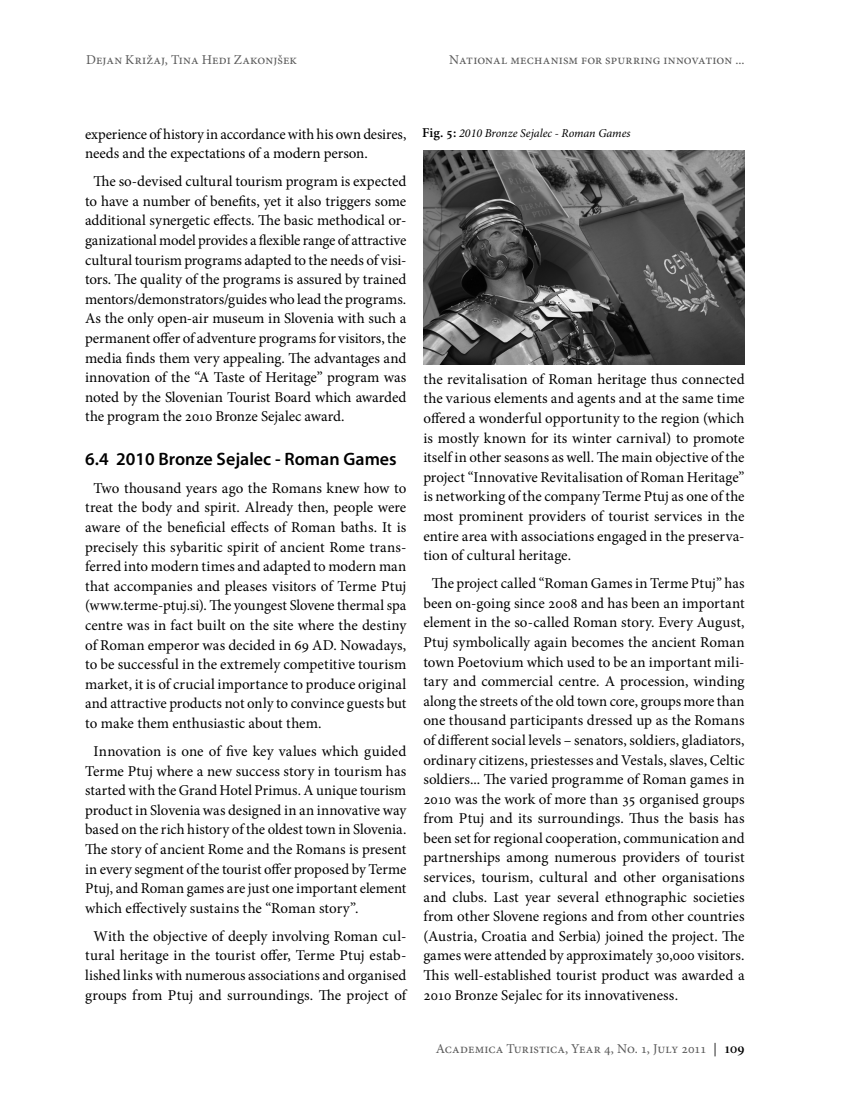
<style>
.page{position:relative;width:851px;height:1106px;background:#fff}
.page>*{position:absolute;margin:0;border:0;box-sizing:border-box;transform-origin:0 0}
.t1{font:600 18px "Myriad Pro";color:#000}
.t2{font:15px/19.6px "Minion Pro";color:#000;text-align:justify}
.t3{font:13.5px "Minion Pro";letter-spacing:.005em;color:#5a5a5a}
.t4{font:italic 12px "Minion Pro";letter-spacing:-.005em;color:#000}
.s1{font-weight:600;font-style:normal;font-size:13.5px}
.s2{font-family:"Minion Pro Semibold Disp";color:#000}
</style>
<div class="page">
<img style="left:423px;top:150px;width:321px;height:214px">
<p class="t3" style="left:86px;top:54px;width:213px">Dejan Križaj, Tina Hedi Zakonjšek</p>
<p class="t3" style="left:449px;top:54px;width:297px">National mechanism for spurring innovation ...</p>
<p class="t2" style="left:85px;top:125px;width:323px">experience of history in accordance with his own desires, needs and the expectations of a modern person.</p>
<p class="t2" style="left:85px;top:173px;width:323px;text-indent:9px">The so-devised cultural tourism program is expected to have a number of benefits, yet it also triggers some additional synergetic effects. The basic methodical or&shy;ganizational model provides a flexible range of attractive cultural tourism programs adapted to the needs of visi&shy;tors. The quality of the programs is assured by trained mentors/demonstrators/guides who lead the programs.<br>As the only open-air museum in Slovenia with such a permanent offer of adventure programs for visitors, the media finds them very appealing. The advantages and innovation of the “A Taste of Heritage” program was noted by the Slovenian Tourist Board which awarded the program the 2010 Bronze Sejalec award.</p>
<p class="t1" style="left:85px;top:452px;width:313px">6.4 2010 Bronze Sejalec - Roman Games</p>
<p class="t2" style="left:85px;top:479px;width:323px;text-indent:9px">Two thousand years ago the Romans knew how to treat the body and spirit. Already then, people were aware of the beneficial effects of Roman baths. It is precisely this sybaritic spirit of ancient Rome trans&shy;ferred into modern times and adapted to modern man that accompanies and pleases visitors of Terme Ptuj (www.terme-ptuj.si). The youngest Slovene thermal spa centre was in fact built on the site where the destiny of Roman emperor was decided in 69 AD. Nowadays, to be successful in the extremely competitive tourism market, it is of crucial importance to produce original and attractive products not only to convince guests but to make them enthusiastic about them.</p>
<p class="t2" style="left:85px;top:742px;width:323px;text-indent:9px">Innovation is one of five key values which guided Terme Ptuj where a new success story in tourism has started with the Grand Hotel Primus. A unique tourism product in Slovenia was designed in an innovative way based on the rich history of the oldest town in Slovenia.<br>The story of ancient Rome and the Romans is present in every segment of the tourist offer proposed by Terme Ptuj, and Roman games are just one important element which effectively sustains the “Roman story”.</p>
<p class="t2" style="left:85px;top:927px;width:324px;text-align:center">With the objective of deeply involving Roman cul&shy;tural heritage in the tourist offer, Terme Ptuj estab&shy;lished links with numerous associations and organised groups from Ptuj and surroundings. The project of</p>
<p class="t4" style="left:422px;top:129px;width:209px"><span class="s1">Fig. 5:</span> 2010 Bronze Sejalec - Roman Games</p>
<p class="t2" style="left:423px;top:370px;width:323px">the revitalisation of Roman heritage thus connected the various elements and agents and at the same time offered a wonderful opportunity to the region (which is mostly known for its winter carnival) to promote itself in other seasons as well. The main objective of the project “Innovative Revitalisation of Roman Heritage” is networking of the company Terme Ptuj as one of the most prominent providers of tourist services in the entire area with associations engaged in the preserva&shy;tion of cultural heritage.</p>
<p class="t2" style="left:423px;top:575px;width:323px;text-indent:9px">The project called “Roman Games in Terme Ptuj” has been on-going since 2008 and has been an important element in the so-called Roman story. Every August, Ptuj symbolically again becomes the ancient Roman town Poetovium which used to be an important mili&shy;tary and commercial centre. A procession, winding along the streets of the old town core, groups more than one thousand participants dressed up as the Romans of different social levels – senators, soldiers, gladiators, ordinary citizens, priestesses and Vestals, slaves, Celtic soldiers... The varied programme of Roman games in 2010 was the work of more than 35 organised groups from Ptuj and its surroundings. Thus the basis has been set for regional cooperation, communication and partnerships among numerous providers of tourist services, tourism, cultural and other organisations and clubs. Last year several ethnographic societies from other Slovene regions and from other countries (Austria, Croatia and Serbia) joined the project. The games were attended by approximately 30,000 visitors.<br>This well-established tourist product was awarded a 2010 Bronze Sejalec for its innovativeness.</p>
<p class="t3" style="left:436px;top:1043px;width:282px">Academica Turistica, Year 4, No. 1, July 2011 <span class="s2">|</span></p>
</div>
